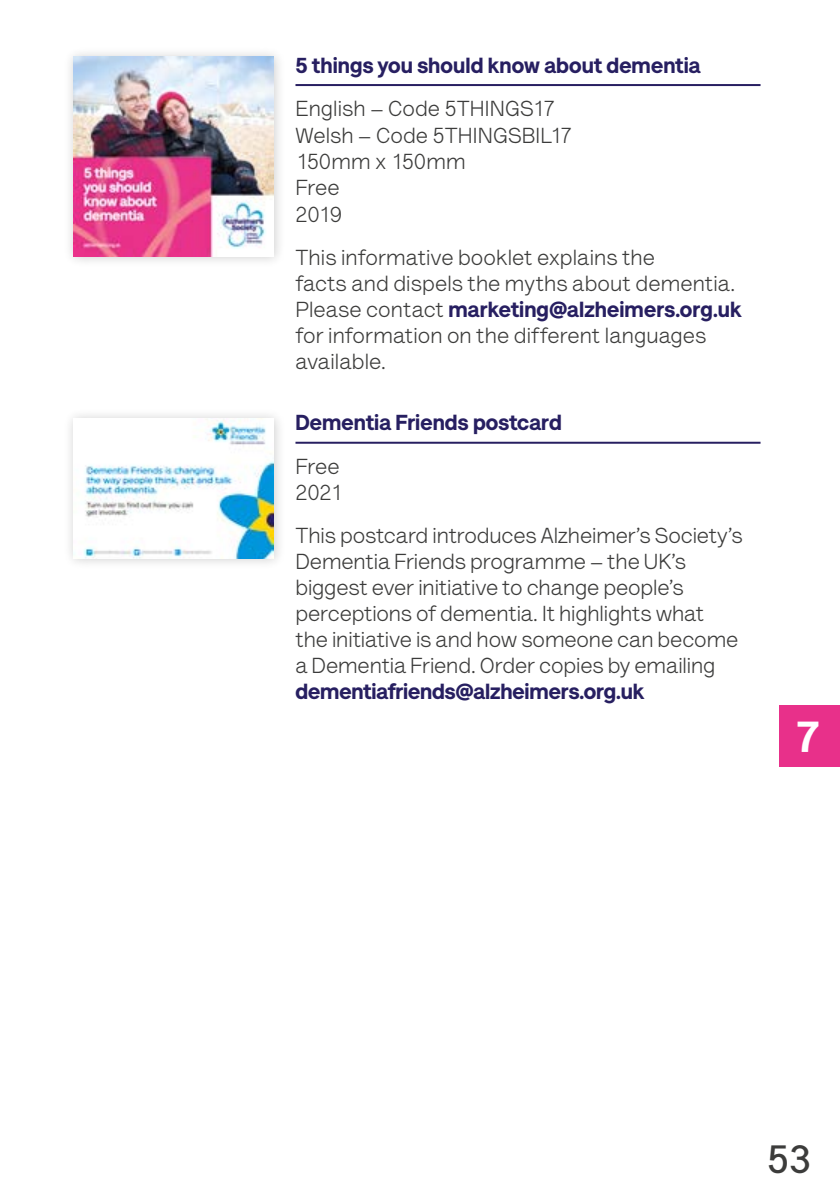
<style>
.page{position:relative;width:840px;height:1191px;background:#fff}
.page>*{position:absolute;margin:0;border:0;box-sizing:border-box;transform-origin:0 0}
.t1{font:900 44px "AS Lettera Text";color:#fff}
.t2{font:700 40px "AS Lettera Text";color:#3c3c3b}
.t3{font:22px/26px "AS Lettera Text";letter-spacing:-.005em;color:#3c3c3b}
.t4{font:900 22px "AS Lettera Text";letter-spacing:.005em;color:#271f61}
.s1{font-weight:900;color:#271f61}
</style>
<div class="page">
<hr style="left:295px;top:442px;width:465px;height:2px;background:#271f61">
<hr style="left:295px;top:84px;width:465px;height:2px;background:#271f61">
<div style="left:63px;top:47px;width:222px;height:221px;background:#000;opacity:.2"></div>
<img style="left:74px;top:57px;width:199px;height:199px">
<div style="left:63px;top:407px;width:222px;height:164px;background:#000;opacity:.2"></div>
<img style="left:74px;top:418px;width:199px;height:140px">
<div style="left:779px;top:705px;width:60px;height:61px;background:#e8308a"></div>
<p class="t4" style="left:295px;top:47px;width:406px">5 things you should know about dementia</p>
<p class="t3" style="left:295px;top:94px;width:278px">English – Code 5THINGS17<br>Welsh – Code 5THINGSBIL17<br>150mm x 150mm<br>Free<br>2019</p>
<p class="t3" style="left:295px;top:242px;width:447px">This informative booklet explains the<br>facts and dispels the myths about dementia.<br>Please contact <span class="s1">marketing@alzheimers.org.uk </span>for information on the different languages available.</p>
<p class="t4" style="left:295px;top:405px;width:268px">Dementia Friends postcard</p>
<p class="t3" style="left:295px;top:451px;width:48px">Free<br>2021</p>
<p class="t3" style="left:295px;top:521px;width:448px">This postcard introduces Alzheimer’s Society’s Dementia Friends programme – the UK’s biggest ever initiative to change people’s perceptions of dementia. It highlights what<br>the initiative is and how someone can become a Dementia Friend. Order copies by emailing</p>
<p class="t4" style="left:295px;top:673px;width:350px">dementiafriends@alzheimers.org.uk</p>
<h1 class="t1" style="left:795px;top:700px;width:26px">7</h1>
<h2 class="t2" style="left:766px;top:1128px;width:46px">53</h2>
</div>
